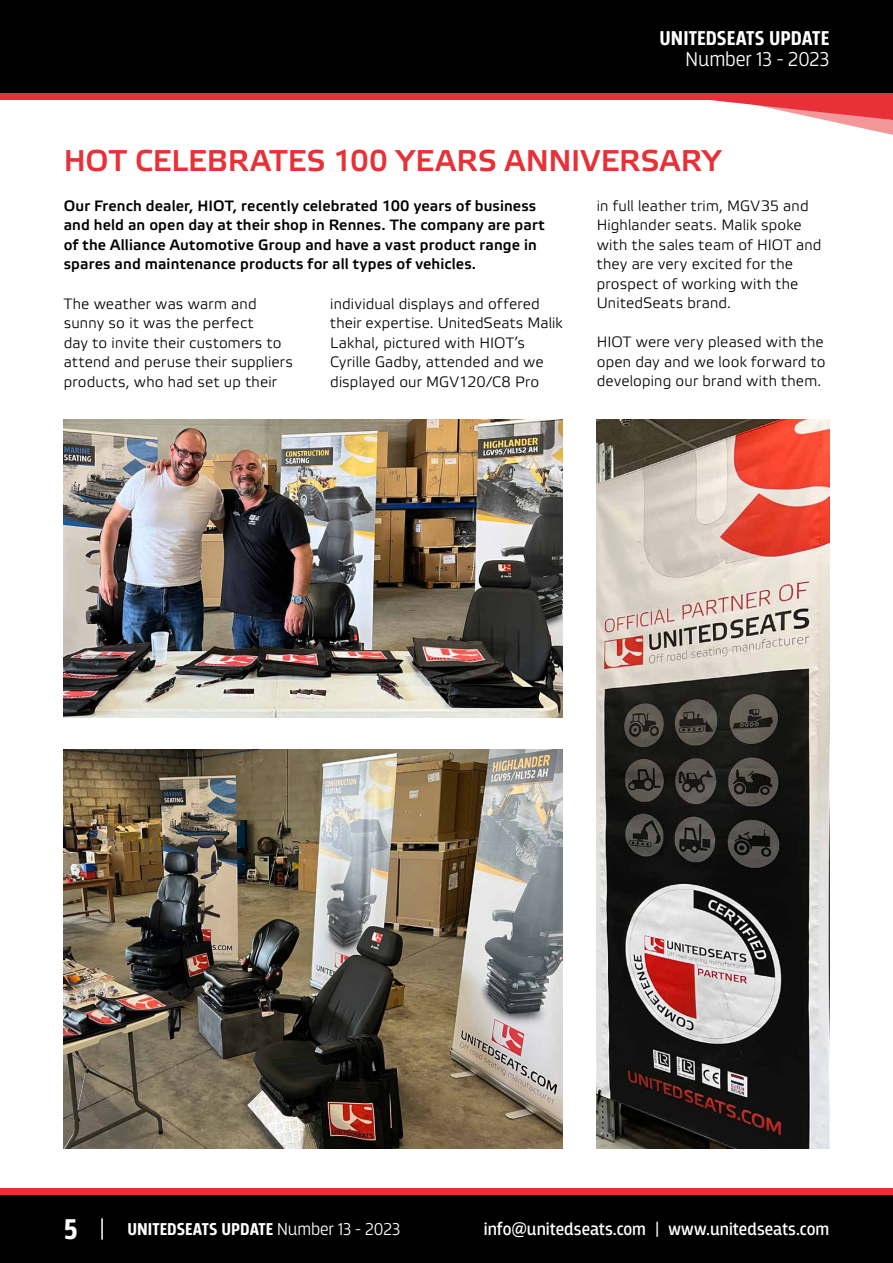
<style>
.page{position:relative;width:893px;height:1263px;background:#fff}
.page>*{position:absolute;margin:0;border:0;box-sizing:border-box;transform-origin:0 0}
.t1{font:700 30px "Elektra Light Pro";letter-spacing:.005em;color:#e73037}
.t2{font:700 30px "Breakers";color:#fff}
.t3{font:700 21px "Breakers";color:#fff}
.t4{font:300 21px "Breakers";letter-spacing:-.005em;color:#fff}
.t5{font:18px "Breakers";color:#fff}
.t6{font:700 18px "Breakers";color:#fff}
.t7{font:15px/19.5px "Elektra Light Pro";letter-spacing:.01em;color:#000}
.t8{font:700 15px/19.5px "Elektra Light Pro";letter-spacing:.01em;color:#000}
.s1{font-weight:300}
</style>
<div class="page">
<div style="left:0;top:1195px;width:893px;height:68px;background:#000"></div>
<hr style="left:101px;top:1218px;width:2px;height:21px;background:#fff">
<div style="left:0;top:1188px;width:893px;height:7px;background:#e73037"></div>
<svg style="left:745px;top:100px;width:148px;height:35px"></svg>
<div style="left:0;top:0;width:893px;height:94px;background:#000"></div>
<div style="left:0;top:94px;width:893px;height:6px;background:#e73037"></div>
<img style="left:64px;top:420px;width:499px;height:298px">
<img style="left:597px;top:420px;width:232px;height:728px">
<img style="left:64px;top:750px;width:499px;height:398px">
<h2 class="t3" style="left:660px;top:26px;width:171px">UNITEDSEATS UPDATE</h2>
<h2 class="t4" style="left:686px;top:47px;width:145px">Number 13 - 2023</h2>
<h1 class="t1" style="left:64px;top:144px;width:659px">HOT CELEBRATES 100 YEARS ANNIVERSARY</h1>
<p class="t8" style="left:64px;top:196px;width:482px">Our French dealer, HIOT, recently celebrated 100 years of business and held an open day at their shop in Rennes. The company are part of the Alliance Automotive Group and have a vast product range in spares and maintenance products for all types of vehicles.</p>
<p class="t7" style="left:597px;top:196px;width:226px">in full leather trim, MGV35 and<br>Highlander seats. Malik spoke with the sales team of HIOT and they are very excited for the prospect of working with the<br>UnitedSeats brand.</p>
<p class="t7" style="left:597px;top:333px;width:230px;text-align:justify">HIOT were very pleased with the open day and we look forward to developing our brand with them.</p>
<p class="t7" style="left:64px;top:294px;width:231px">The weather was warm and sunny so it was the perfect<br>day to invite their customers to attend and peruse their suppliers products, who had set up their</p>
<p class="t7" style="left:330px;top:294px;width:234px">individual displays and offered their expertise. UnitedSeats Malik<br>Lakhal, pictured with HIOT’s<br>Cyrille Gadby, attended and we displayed our MGV120/C8 Pro</p>
<h1 class="t2" style="left:64px;top:1212px;width:16px">5</h1>
<p class="t6" style="left:128px;top:1219px;width:274px">UNITEDSEATS UPDATE <span class="s1">Number 13 - 2023</span></p>
<p class="t5" style="left:484px;top:1219px;width:347px">info@unitedseats.com | www.unitedseats.com</p>
</div>
